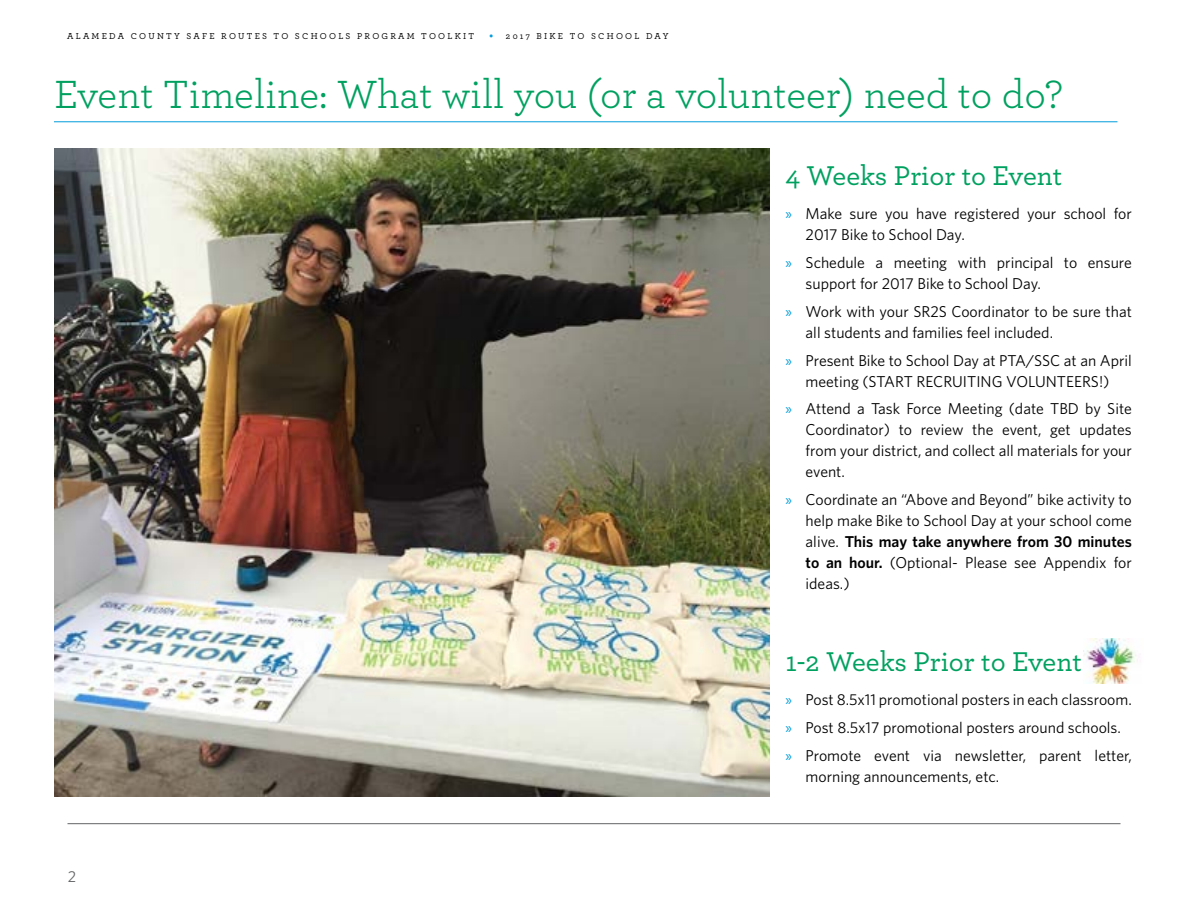
<style>
.page{position:relative;width:1188px;height:918px;background:#fff}
.page>*{position:absolute;margin:0;border:0;box-sizing:border-box;transform-origin:0 0}
._1__Header_1{font:41.25px "Archer";color:#00a160}
._1__Header_2{font:500 28.5px "Archer";color:#00a160}
.t1{font:15.75px/21px "Whitney";color:#000}
.t2{font:15.75px "Whitney";color:#636466}
.Document_Header{font:500 9px "Archer";letter-spacing:.25em;color:#000}
.s1{font-size:15px;color:#009ddc}
.s2{font-family:"Myriad Pro";color:#009ddc}
.s3{font-weight:600}
</style>
<div class="page">
<hr style="left:54px;top:121px;width:1063px;height:1px;background:#009ddc">
<hr style="left:68px;top:823px;width:1052px;height:1px;background:#636466">
<img style="left:1083px;top:638px;width:53px;height:45px">
<img style="left:54px;top:148px;width:716px;height:648px">
<p class="Document_Header" style="left:67px;top:30px;width:428px">ALAMEDA COUNTY SAFE ROUTES TO SCHOOLS PROGRAM TOOLKIT <span class="s1">•</span></p>
<p class="Document_Header" style="left:506px;top:30px;width:164px">2017 BIKE TO SCHOOL DAY</p>
<p class="_1__Header_1" style="left:54px;top:66px;width:1010px">Event Timeline: What will you (or a volunteer) need to do?</p>
<p class="_1__Header_2" style="left:785px;top:155px;width:278px">4 Weeks Prior to Event</p>
<p class="t1" style="left:806px;top:203px;width:328px;text-indent:-20px"><span class="s2">»</span> Make sure you have registered your school for<br>2017 Bike to School Day.</p>
<p class="t1" style="left:806px;top:252px;width:328px;text-indent:-20px"><span class="s2">»</span> Schedule a meeting with principal to ensure support for 2017 Bike to School Day.</p>
<p class="t1" style="left:806px;top:300px;width:328px;text-indent:-20px"><span class="s2">»</span> Work with your SR2S Coordinator to be sure that all students and families feel included.</p>
<p class="t1" style="left:785px;top:349px;width:348px;text-align:center"><span class="s2">»</span> Present Bike to School Day at PTA/SSC at an April meeting (START RECRUITING VOLUNTEERS!)</p>
<p class="t1" style="left:806px;top:398px;width:328px;text-align:justify;text-indent:-20px"><span class="s2">»</span> Attend a Task Force Meeting (date TBD by Site Coordinator) to review the event, get updates from your district, and collect all materials for your event.</p>
<p class="t1" style="left:806px;top:489px;width:328px;text-align:justify;text-indent:-20px"><span class="s2">»</span> Coordinate an “Above and Beyond” bike activity to help make Bike to School Day at your school come alive. <span class="s3">This may take anywhere from 30 minutes to an hour.</span> (Optional- Please see Appendix for ideas.)</p>
<p class="t2" style="left:68px;top:866px;width:10px">2</p>
<p class="_1__Header_2" style="left:785px;top:641px;width:298px">1-2 Weeks Prior to Event</p>
<p class="t1" style="left:785px;top:689px;width:348px"><span class="s2">»</span> Post 8.5x11 promotional posters in each classroom.</p>
<p class="t1" style="left:785px;top:717px;width:337px"><span class="s2">»</span> Post 8.5x17 promotional posters around schools.</p>
<p class="t1" style="left:806px;top:744px;width:328px;text-indent:-20px"><span class="s2">»</span> Promote event via newsletter, parent letter, morning announcements, etc.</p>
</div>
